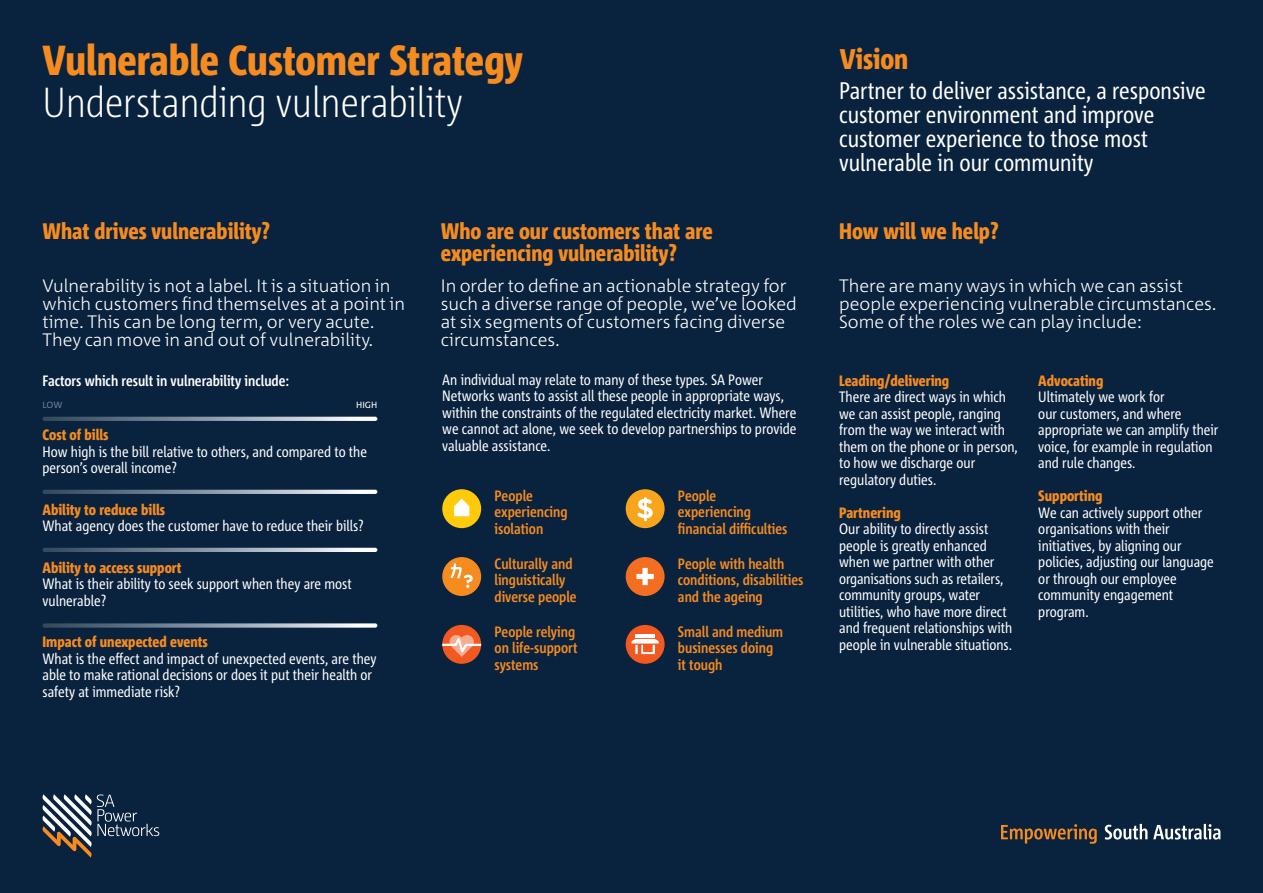
<style>
.page{position:relative;width:1263px;height:893px;background:#09223e}
.page>*{position:absolute;margin:0;border:0;box-sizing:border-box;transform-origin:0 0}
.Heading_1{font:800 42px "Corpid C1 Cd";color:#f68b1f}
.Heading_1-2{font:300 42px "Corpid C1 Cd";color:#fff}
.Heading_1-3{font:800 28.5px "Corpid C1 Cd";color:#f68b1f}
.Heading_1-4{font:24px/24px "Corpid C1 Cd";color:#fff}
.Heading_1-5{font:800 22.5px/22.5px "Corpid C1 Cd";color:#f68b1f}
.Intro{font:300 18px/18px "Corpid C1";color:#fff}
.Body{font:15px/16.5px "Corpid C1 Cd";color:#fff}
.Body-2{font:700 15px/16.5px "Corpid C1 Cd";color:#f68b1f}
.Heading_1-6{font:700 15px "Corpid C1 Cd";color:#fff}
.Body-3{font:9px "Corpid C1";color:#fff}
.Body-4{font:9px "Corpid C1";color:#6d7d96}
.s1{font-weight:800;color:#f68b1f}
</style>
<div class="page">
<svg style="left:43px;top:417px;width:334px;height:4px"></svg>
<svg style="left:43px;top:490px;width:334px;height:4px"></svg>
<svg style="left:43px;top:548px;width:334px;height:4px"></svg>
<svg style="left:43px;top:623px;width:334px;height:5px;background:#7e8c9c"></svg>
<svg style="left:42px;top:794px;width:117px;height:63px"></svg>
<svg style="left:1001px;top:824px;width:96px;height:20px"></svg>
<svg style="left:1105px;top:824px;width:42px;height:15px"></svg>
<svg style="left:1153px;top:824px;width:67px;height:15px"></svg>
<div style="left:442px;top:489px;width:39px;height:39px;background:#feca0a;border-radius:50%"></div>
<svg style="left:454px;top:499px;width:15px;height:17px"></svg>
<div style="left:626px;top:489px;width:39px;height:39px;background:#f9a51b;border-radius:50%"></div>
<svg style="left:637px;top:497px;width:16px;height:24px"></svg>
<div style="left:442px;top:557px;width:39px;height:39px;background:#f68b1f;border-radius:50%"></div>
<svg style="left:450px;top:563px;width:23px;height:25px"></svg>
<div style="left:626px;top:557px;width:39px;height:39px;background:#f36e21;border-radius:50%"></div>
<svg style="left:636px;top:568px;width:18px;height:17px"></svg>
<div style="left:442px;top:625px;width:39px;height:39px;background:#f15921;border-radius:50%"></div>
<svg style="left:442px;top:633px;width:39px;height:24px"></svg>
<div style="left:626px;top:625px;width:39px;height:39px;background:#f15921;border-radius:50%"></div>
<hr style="left:635px;top:634px;width:20px;height:4px;background:#fff">
<svg style="left:632px;top:639px;width:27px;height:15px"></svg>
<p class="Heading_1" style="left:43px;top:34px;width:482px">Vulnerable Customer Strategy</p>
<p class="Heading_1-2" style="left:43px;top:76px;width:422px">Understanding vulnerability</p>
<p class="Heading_1-5" style="left:43px;top:219px;width:229px">What drives vulnerability?</p>
<p class="Intro" style="left:43px;top:276px;width:364px">Vulnerability is not a label. It is a situation in which customers find themselves at a point in time. This can be long term, or very acute.<br>They can move in and out of vulnerability.</p>
<p class="Heading_1-6" style="left:43px;top:371px;width:248px">Factors which result in vulnerability include:</p>
<p class="Body-4" style="left:43px;top:399px;width:21px">LOW</p>
<p class="Body-3" style="left:356px;top:399px;width:23px">HIGH</p>
<p class="Body" style="left:43px;top:426px;width:326px"><span class="s1">Cost of bills<br></span>How high is the bill relative to others, and compared to the person’s overall income?</p>
<p class="Body" style="left:43px;top:501px;width:323px"><span class="s1">Ability to reduce bills<br></span>What agency does the customer have to reduce their bills?</p>
<p class="Body" style="left:43px;top:559px;width:311px"><span class="s1">Ability to access support<br></span>What is their ability to seek support when they are most vulnerable?</p>
<p class="Body" style="left:43px;top:633px;width:336px"><span class="s1">Impact of unexpected events<br></span>What is the effect and impact of unexpected events, are they able to make rational decisions or does it put their health or safety at immediate risk?</p>
<p class="Heading_1-5" style="left:441px;top:219px;width:274px">Who are our customers that are experiencing vulnerability?</p>
<p class="Intro" style="left:441px;top:276px;width:357px">In order to define an actionable strategy for such a diverse range of people, we’ve looked at six segments of customers facing diverse circumstances.</p>
<p class="Body" style="left:442px;top:371px;width:356px">An individual may relate to many of these types. SA Power Networks wants to assist all these people in appropriate ways, within the constraints of the regulated electricity market. Where we cannot act alone, we seek to develop partnerships to provide valuable assistance.</p>
<p class="Body-2" style="left:494px;top:487px;width:75px">People experiencing</p>
<p class="Body-2" style="left:494px;top:520px;width:50px">isolation</p>
<p class="Body-2" style="left:494px;top:555px;width:80px">Culturally and linguistically</p>
<p class="Body-2" style="left:494px;top:588px;width:84px">diverse people</p>
<p class="Body-2" style="left:494px;top:623px;width:84px">People relying on life-support systems</p>
<p class="Body-2" style="left:678px;top:623px;width:107px">Small and medium</p>
<p class="Body-2" style="left:678px;top:487px;width:75px">People experiencing</p>
<p class="Body-2" style="left:678px;top:520px;width:111px">financial difficulties</p>
<p class="Body-2" style="left:678px;top:555px;width:127px">People with health conditions, disabilities and the ageing</p>
<p class="Body-2" style="left:678px;top:639px;width:97px">businesses doing</p>
<p class="Body-2" style="left:678px;top:656px;width:46px">it tough</p>
<p class="Heading_1-3" style="left:840px;top:41px;width:70px">Vision</p>
<p class="Heading_1-4" style="left:839px;top:78px;width:368px">Partner to deliver assistance, a responsive customer environment and improve customer experience to those most vulnerable in our community</p>
<p class="Heading_1-5" style="left:839px;top:219px;width:161px">How will we help?</p>
<p class="Intro" style="left:839px;top:276px;width:379px">There are many ways in which we can assist people experiencing vulnerable circumstances.<br>Some of the roles we can play include:</p>
<p class="Body" style="left:839px;top:372px;width:180px"><span class="s1">Leading/delivering<br></span>There are direct ways in which we can assist people, ranging from the way we interact with them on the phone or in person, to how we discharge our regulatory duties.</p>
<p class="Body" style="left:839px;top:504px;width:151px"><span class="s1">Partnering<br></span>Our ability to directly assist people is greatly enhanced</p>
<p class="Body" style="left:839px;top:553px;width:175px">when we partner with other organisations such as retailers, community groups, water utilities, who have more direct and frequent relationships with people in vulnerable situations.</p>
<p class="Body" style="left:1038px;top:372px;width:182px"><span class="s1">Advocating<br></span>Ultimately we work for<br>our customers, and where appropriate we can amplify their voice, for example in regulation and rule changes.</p>
<p class="Body" style="left:1038px;top:487px;width:177px"><span class="s1">Supporting<br></span>We can actively support other organisations with their initiatives, by aligning our policies, adjusting our language or through our employee community engagement program.</p>
</div>
